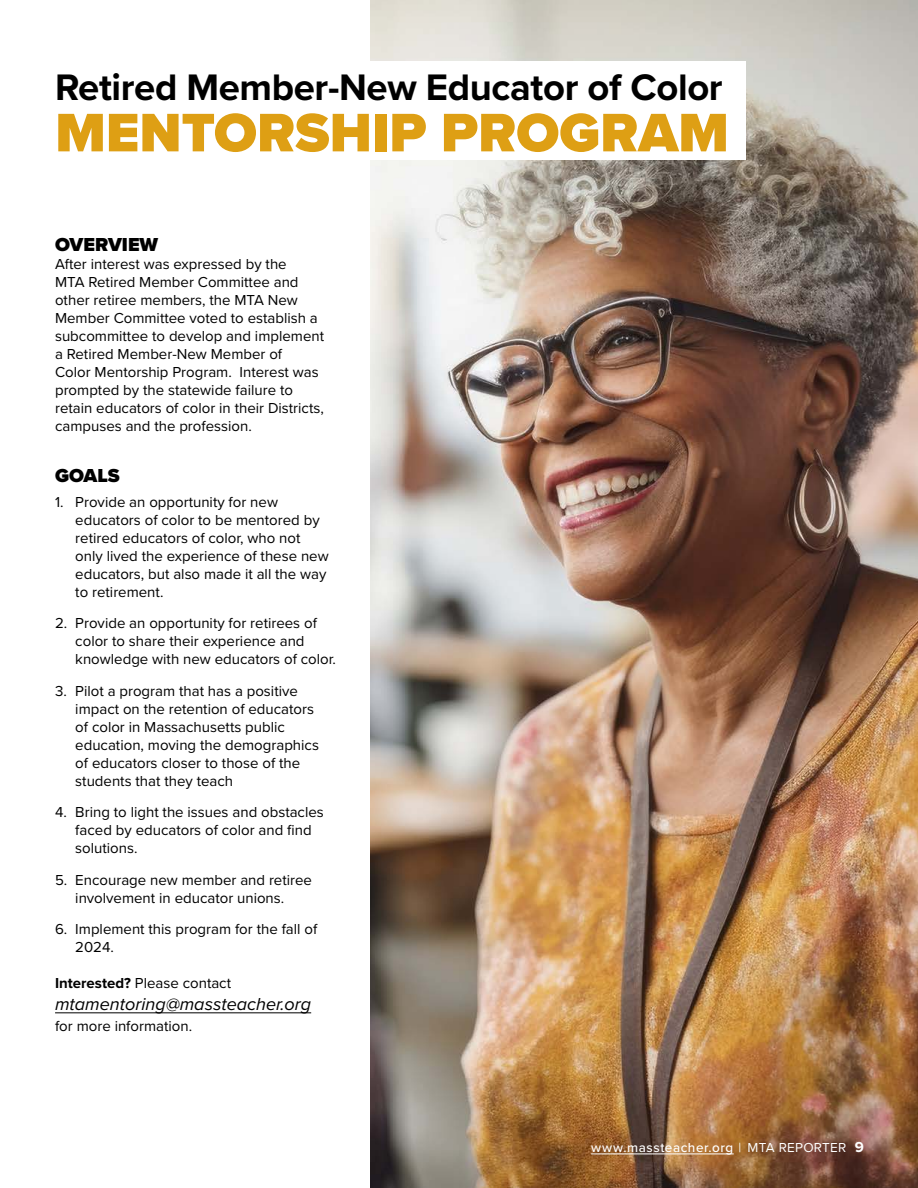
<style>
.page{position:relative;width:918px;height:1188px;background:#fff}
.page>*{position:absolute;margin:0;border:0;box-sizing:border-box;transform-origin:0 0}
.t1{font:900 56.25px "Proxima Nova";color:#de9f14}
.t2{font:700 38.25px "Proxima Nova";letter-spacing:-.01em;color:#000}
.t3{font:900 19.5px "Proxima Nova";color:#000}
.t4{font:italic 18px "Proxima Nova";color:#000}
.t5{font:15px/18px "Proxima Nova";color:#000}
.t6{font:500 13.5px "Proxima Nova";letter-spacing:.04em;color:#fff}
.s1{font-weight:700}
.s2{font-weight:400}
.s3{font-weight:700;font-size:15px}
</style>
<div class="page">
<img style="left:371px;top:0;width:547px;height:1188px">
<hr style="left:55px;top:1012px;width:256px;height:1px;background:#000">
<div style="left:55px;top:62px;width:690px;height:98px;background:#fff"></div>
<hr style="left:591px;top:1153px;width:143px;height:1px;background:#fff">
<h2 class="t2" style="left:55px;top:59px;width:669px">Retired Member-New Educator of Color</h2>
<h1 class="t1" style="left:55px;top:91px;width:675px">MENTORSHIP PROGRAM</h1>
<h3 class="t3" style="left:55px;top:230px;width:105px">OVERVIEW</h3>
<p class="t5" style="left:55px;top:255px;width:271px">After interest was expressed by the<br>MTA Retired Member Committee and other retiree members, the MTA New Member Committee voted to establish a subcommittee to develop and implement a Retired Member-New Member of<br>Color Mentorship Program. Interest was prompted by the statewide failure to retain educators of color in their Districts, campuses and the profession.</p>
<h3 class="t3" style="left:55px;top:461px;width:66px">GOALS</h3>
<p class="t5" style="left:75px;top:492px;width:255px;text-indent:-20px">1. Provide an opportunity for new educators of color to be mentored by retired educators of color, who not only lived the experience of these new educators, but also made it all the way to retirement.</p>
<p class="t5" style="left:75px;top:614px;width:262px;text-indent:-20px">2. Provide an opportunity for retirees of color to share their experience and knowledge with new educators of color.</p>
<p class="t5" style="left:75px;top:681px;width:245px;text-indent:-20px">3. Pilot a program that has a positive impact on the retention of educators of color in Massachusetts public education, moving the demographics of educators closer to those of the students that they teach</p>
<p class="t5" style="left:75px;top:803px;width:250px;text-indent:-20px">4. Bring to light the issues and obstacles faced by educators of color and find solutions.</p>
<p class="t5" style="left:55px;top:870px;width:258px;text-align:center">5. Encourage new member and retiree involvement in educator unions.</p>
<p class="t5" style="left:75px;top:920px;width:243px;text-indent:-20px">6. Implement this program for the fall of<br>2024.</p>
<p class="t5" style="left:55px;top:974px;width:178px"><span class="s1">Interested?</span> Please contact</p>
<p class="t4" style="left:55px;top:991px;width:258px">mtamentoring@massteacher.org</p>
<p class="t5" style="left:55px;top:1016px;width:139px">for more information.</p>
<p class="t6" style="left:591px;top:1137px;width:274px">www.massteacher.org <span class="s2">| MTA REPORTER</span> <span class="s3">9</span></p>
</div>
